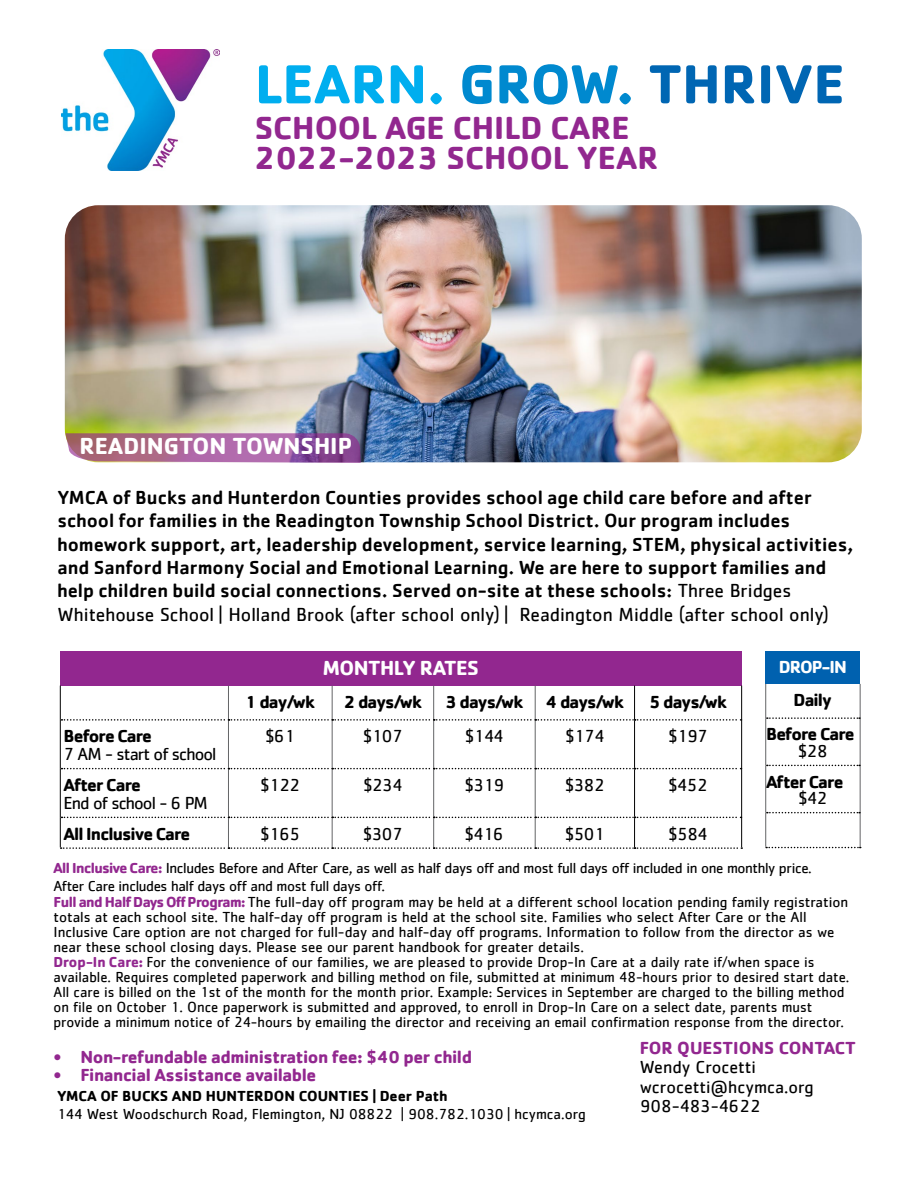
<style>
.page{position:relative;width:918px;height:1188px;background:#fff}
.page>*{position:absolute;margin:0;border:0;box-sizing:border-box;transform-origin:0 0}
.t1{font:700 57px "Cachet";color:#00aeef}
.t2{font:700 33px/30px "Cachet";color:#92278f}
.t3{font:700 24px "Cachet";color:#fff}
.t4{font:700 21px "Cachet";letter-spacing:-.025em;color:#fff}
.t5{font:500 19.5px/23.4px "Cachet";color:#000}
.t6{font:700 18px/34.2px "Cachet";letter-spacing:-.05em;color:#000;text-align:center}
.t7{font:700 18px "Cachet";letter-spacing:-.025em;color:#92278f}
.t8{font:18px "Cachet";letter-spacing:-.025em;color:#000}
.t9{font:18px/19.5px "Cachet";color:#000}
.t10{font:18px "Cachet";letter-spacing:-.05em;color:#000}
.t11{font:700 18px "Cachet";color:#92278f}
.t12{font:700 18px "Cachet";letter-spacing:-.05em;color:#fff}
.t13{font:15px/15px "Cachet";color:#000}
.t14{font:15px/18px "Cachet";letter-spacing:-.025em;color:#000}
.t15{font:700 15px "Cachet";color:#000}
.s1{color:#0089cf}
.s2{color:#0066b3}
.s3{font-weight:400}
.s4{font-family:"Cachet Pro";font-weight:700;color:#92278f}
</style>
<div class="page">
<img style="left:66px;top:206px;width:795px;height:256px">
<div style="left:63px;top:203px;width:801px;height:262px;border:2px solid #fff;border-radius:35px"></div>
<img style="left:62px;top:50px;width:157px;height:120px">
<svg style="left:65px;top:433px;width:296px;height:30px"></svg>
<div style="left:60px;top:651px;width:682px;height:35px;background:#92278f"></div>
<hr style="left:228px;top:686px;width:1px;height:33px;background:#636466">
<hr style="left:228px;top:721px;width:1px;height:47px;background:#636466">
<hr style="left:228px;top:769px;width:1px;height:48px;background:#636466">
<hr style="left:332px;top:686px;width:1px;height:33px;background:#636466">
<hr style="left:433px;top:686px;width:1px;height:33px;background:#636466">
<hr style="left:332px;top:721px;width:1px;height:47px;background:#636466">
<hr style="left:433px;top:721px;width:1px;height:47px;background:#636466">
<hr style="left:332px;top:769px;width:1px;height:48px;background:#636466">
<hr style="left:433px;top:769px;width:1px;height:48px;background:#636466">
<hr style="left:535px;top:686px;width:1px;height:33px;background:#636466">
<hr style="left:535px;top:721px;width:1px;height:47px;background:#636466">
<hr style="left:535px;top:769px;width:1px;height:48px;background:#636466">
<hr style="left:60px;top:686px;width:1px;height:34px;background:#000">
<hr style="left:634px;top:686px;width:1px;height:33px;background:#000">
<hr style="left:60px;top:720px;width:1px;height:49px;background:#000">
<hr style="left:634px;top:721px;width:1px;height:47px;background:#000">
<hr style="left:60px;top:769px;width:1px;height:48px;background:#000">
<hr style="left:634px;top:769px;width:1px;height:48px;background:#000">
<hr style="left:60px;top:817px;width:1px;height:30px;background:#000">
<hr style="left:741px;top:686px;width:1px;height:34px;background:#000">
<hr style="left:741px;top:720px;width:1px;height:49px;background:#000">
<hr style="left:741px;top:769px;width:1px;height:48px;background:#000">
<svg style="left:61px;top:719px;width:681px;height:2px"></svg>
<svg style="left:61px;top:768px;width:680px;height:1px"></svg>
<svg style="left:61px;top:817px;width:681px;height:32px"></svg>
<div style="left:766px;top:651px;width:94px;height:33px;background:#0061af"></div>
<hr style="left:765px;top:684px;width:1px;height:34px;background:#636466">
<hr style="left:765px;top:718px;width:1px;height:47px;background:#636466">
<hr style="left:765px;top:765px;width:1px;height:48px;background:#636466">
<hr style="left:765px;top:813px;width:1px;height:34px;background:#636466">
<hr style="left:860px;top:684px;width:1px;height:34px;background:#636466">
<hr style="left:860px;top:718px;width:1px;height:47px;background:#636466">
<hr style="left:860px;top:765px;width:1px;height:48px;background:#636466">
<hr style="left:860px;top:813px;width:1px;height:34px;background:#636466">
<svg style="left:767px;top:717px;width:93px;height:2px"></svg>
<svg style="left:767px;top:765px;width:93px;height:1px"></svg>
<svg style="left:767px;top:812px;width:93px;height:1px"></svg>
<svg style="left:766px;top:847px;width:95px;height:1px"></svg>
<h1 class="t1" style="left:255px;top:47px;width:591px">LEARN. <span class="s1">GROW.</span> <span class="s2">THRIVE</span></h1>
<h2 class="t2" style="left:255px;top:112px;width:405px">SCHOOL AGE CHILD CARE<br>2022-2023 SCHOOL YEAR</h2>
<h3 class="t3" style="left:80px;top:431px;width:274px">READINGTON TOWNSHIP</h3>
<p class="t5" style="left:57px;top:485px;width:797px">YMCA of Bucks and Hunterdon Counties provides school age child care before and after school for families in the Readington Township School District. Our program includes homework support, art, leadership development, service learning, STEM, physical activities, and Sanford Harmony Social and Emotional Learning. We are here to support families and help children build social connections. Served on-site at these schools: <span class="s3">Three Bridges Whitehouse School | Holland Brook (after school only) | Readington Middle (after school only)</span></p>
<h3 class="t4" style="left:323px;top:655px;width:158px">MONTHLY RATES</h3>
<p class="t6" style="left:64px;top:718px;width:90px">Before Care</p>
<p class="t10" style="left:64px;top:743px;width:154px">7 AM - start of school</p>
<p class="t6" style="left:64px;top:767px;width:79px">After Care</p>
<p class="t10" style="left:64px;top:792px;width:146px">End of school - 6 PM</p>
<p class="t6" style="left:246px;top:684px;width:71px">1 day/wk</p>
<p class="t6" style="left:344px;top:684px;width:79px">2 days/wk</p>
<p class="t6" style="left:446px;top:684px;width:79px">3 days/wk</p>
<p class="t6" style="left:546px;top:684px;width:79px">4 days/wk</p>
<p class="t6" style="left:649px;top:684px;width:79px">5 days/wk</p>
<p class="t8" style="left:266px;top:725px;width:31px">$61</p>
<p class="t8" style="left:363px;top:725px;width:41px">$107</p>
<p class="t8" style="left:465px;top:725px;width:40px">$144</p>
<p class="t8" style="left:565px;top:725px;width:40px">$174</p>
<p class="t8" style="left:668px;top:725px;width:41px">$197</p>
<p class="t8" style="left:261px;top:774px;width:41px">$122</p>
<p class="t8" style="left:363px;top:774px;width:40px">$234</p>
<p class="t8" style="left:465px;top:774px;width:41px">$319</p>
<p class="t8" style="left:565px;top:774px;width:41px">$382</p>
<p class="t8" style="left:669px;top:774px;width:40px">$452</p>
<p class="t6" style="left:64px;top:816px;width:128px">All Inclusive Care</p>
<p class="t8" style="left:261px;top:823px;width:41px">$165</p>
<p class="t8" style="left:363px;top:823px;width:41px">$307</p>
<p class="t8" style="left:465px;top:823px;width:40px">$416</p>
<p class="t8" style="left:565px;top:823px;width:41px">$501</p>
<p class="t8" style="left:669px;top:823px;width:40px">$584</p>
<p class="t12" style="left:779px;top:655px;width:70px">DROP-IN</p>
<p class="t6" style="left:766px;top:682px;width:90px">Daily<br>Before Care</p>
<p class="t8" style="left:798px;top:740px;width:31px">$28</p>
<p class="t6" style="left:766px;top:764px;width:79px">After Care</p>
<p class="t8" style="left:799px;top:788px;width:30px">$42</p>
<p class="t14" style="left:54px;top:859px;width:760px"><span class="s4">All Inclusive Care:</span> Includes Before and After Care, as well as half days off and most full days off included in one monthly price.<br>After Care includes half days off and most full days off.</p>
<p class="t13" style="left:54px;top:895px;width:797px"><span class="s4">Full and Half Days Off Program:</span> The full-day off program may be held at a different school location pending family registration totals at each school site. The half-day off program is held at the school site. Families who select After Care or the All Inclusive Care option are not charged for full-day and half-day off programs. Information to follow from the director as we near these school closing days. Please see our parent handbook for greater details.<br><span class="s4">Drop-In Care:</span> For the convenience of our families, we are pleased to provide Drop-In Care at a daily rate if/when space is available. Requires completed paperwork and billing method on file, submitted at minimum 48-hours prior to desired start date.<br>All care is billed on the 1st of the month for the month prior. Example: Services in September are charged to the billing method on file on October 1. Once paperwork is submitted and approved, to enroll in Drop-In Care on a select date, parents must provide a minimum notice of 24-hours by emailing the director and receiving an email confirmation response from the director.</p>
<p class="t7" style="left:54px;top:1046px;width:420px">• Non-refundable administration fee: $40 per child</p>
<p class="t7" style="left:54px;top:1064px;width:264px">• Financial Assistance available</p>
<p class="t11" style="left:640px;top:1036px;width:218px">FOR QUESTIONS CONTACT</p>
<p class="t9" style="left:640px;top:1057px;width:175px">Wendy Crocetti wcrocetti@hcymca.org<br>908-483-4622</p>
<p class="t15" style="left:57px;top:1086px;width:392px">YMCA OF BUCKS AND HUNTERDON COUNTIES | Deer Path</p>
<p class="t13" style="left:57px;top:1106px;width:530px">144 West Woodschurch Road, Flemington, NJ 08822 | 908.782.1030 | hcymca.org</p>
</div>
